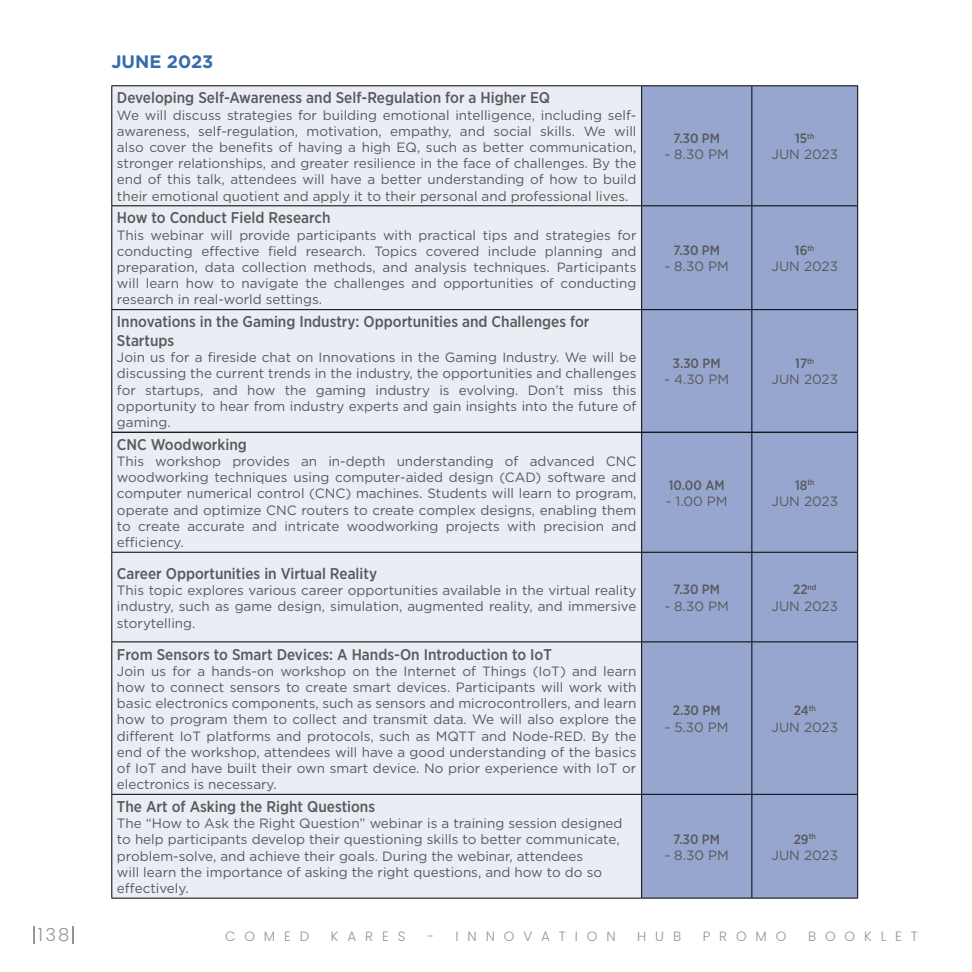
<style>
.page{position:relative;width:972px;height:972px;background:#fff}
.page>*{position:absolute;margin:0;border:0;box-sizing:border-box;transform-origin:0 0}
.t1{font:700 18px "Gotham";color:#356cac}
.t2{font:300 18px "Poppins";color:#939598}
.t3{font:500 15.6px/18.8px "Gotham Narrow";color:#58595b}
.t4{font:13.5px/16.2px "Gotham";color:#58595b;text-align:justify}
.t5{font:500 13.5px "Gotham Narrow";color:#58595b}
.t6{font:300 13.5px "Poppins";letter-spacing:.66em;color:#939598}
</style>
<div class="page">
<svg style="left:33px;top:926px;width:1px;height:18px"></svg>
<svg style="left:73px;top:926px;width:1px;height:18px"></svg>
<div style="left:112px;top:433px;width:529px;height:465px;background:#ebedf5"></div>
<div style="left:642px;top:433px;width:215px;height:465px;background:#96a6cf"></div>
<hr style="left:111px;top:552px;width:531px;height:1px;background:#000">
<hr style="left:642px;top:552px;width:110px;height:1px;background:#000">
<hr style="left:752px;top:552px;width:106px;height:1px;background:#000">
<hr style="left:111px;top:642px;width:531px;height:1px;background:#000">
<hr style="left:642px;top:642px;width:110px;height:1px;background:#000">
<hr style="left:752px;top:642px;width:106px;height:1px;background:#000">
<hr style="left:111px;top:794px;width:531px;height:1px;background:#000">
<hr style="left:642px;top:794px;width:110px;height:1px;background:#000">
<hr style="left:752px;top:794px;width:106px;height:1px;background:#000">
<hr style="left:111px;top:898px;width:531px;height:1px;background:#000">
<hr style="left:642px;top:898px;width:110px;height:1px;background:#000">
<hr style="left:752px;top:898px;width:106px;height:1px;background:#000">
<hr style="left:111px;top:433px;width:1px;height:119px;background:#000">
<hr style="left:111px;top:553px;width:1px;height:89px;background:#000">
<hr style="left:111px;top:642px;width:1px;height:152px;background:#000">
<hr style="left:111px;top:795px;width:1px;height:103px;background:#000">
<hr style="left:857px;top:433px;width:1px;height:119px;background:#000">
<hr style="left:857px;top:553px;width:1px;height:89px;background:#000">
<hr style="left:857px;top:642px;width:1px;height:152px;background:#000">
<hr style="left:857px;top:795px;width:1px;height:103px;background:#000">
<hr style="left:641px;top:433px;width:1px;height:119px;background:#000">
<hr style="left:751px;top:433px;width:1px;height:119px;background:#000">
<hr style="left:641px;top:553px;width:1px;height:89px;background:#000">
<hr style="left:751px;top:553px;width:1px;height:89px;background:#000">
<hr style="left:641px;top:642px;width:1px;height:152px;background:#000">
<hr style="left:751px;top:642px;width:1px;height:152px;background:#000">
<hr style="left:641px;top:795px;width:1px;height:103px;background:#000">
<hr style="left:751px;top:795px;width:1px;height:103px;background:#000">
<div style="left:112px;top:86px;width:529px;height:346px;background:#ebedf5"></div>
<div style="left:642px;top:86px;width:215px;height:346px;background:#96a6cf"></div>
<hr style="left:111px;top:85px;width:531px;height:1px;background:#000">
<hr style="left:642px;top:85px;width:110px;height:1px;background:#000">
<hr style="left:752px;top:85px;width:106px;height:1px;background:#000">
<hr style="left:111px;top:205px;width:531px;height:1px;background:#000">
<hr style="left:642px;top:205px;width:110px;height:1px;background:#000">
<hr style="left:752px;top:205px;width:106px;height:1px;background:#000">
<hr style="left:111px;top:309px;width:531px;height:1px;background:#000">
<hr style="left:642px;top:309px;width:110px;height:1px;background:#000">
<hr style="left:752px;top:309px;width:106px;height:1px;background:#000">
<hr style="left:111px;top:432px;width:531px;height:1px;background:#000">
<hr style="left:642px;top:432px;width:110px;height:1px;background:#000">
<hr style="left:752px;top:432px;width:106px;height:1px;background:#000">
<hr style="left:111px;top:86px;width:1px;height:119px;background:#000">
<hr style="left:111px;top:206px;width:1px;height:103px;background:#000">
<hr style="left:111px;top:310px;width:1px;height:122px;background:#000">
<hr style="left:857px;top:86px;width:1px;height:119px;background:#000">
<hr style="left:857px;top:206px;width:1px;height:103px;background:#000">
<hr style="left:857px;top:310px;width:1px;height:122px;background:#000">
<hr style="left:641px;top:86px;width:1px;height:119px;background:#000">
<hr style="left:751px;top:86px;width:1px;height:119px;background:#000">
<hr style="left:641px;top:206px;width:1px;height:103px;background:#000">
<hr style="left:751px;top:206px;width:1px;height:103px;background:#000">
<hr style="left:641px;top:310px;width:1px;height:122px;background:#000">
<hr style="left:751px;top:310px;width:1px;height:122px;background:#000">
<h1 class="t1" style="left:111px;top:50px;width:104px">JUNE 2023</h1>
<p class="t3" style="left:117px;top:88px;width:435px">Developing Self-Awareness and Self-Regulation for a Higher EQ</p>
<p class="t4" style="left:117px;top:106px;width:521px">We will discuss strategies for building emotional intelligence, including self&shy;awareness, self-regulation, motivation, empathy, and social skills. We will also cover the benefits of having a high EQ, such as better communication, stronger relationships, and greater resilience in the face of challenges. By the end of this talk, attendees will have a better understanding of how to build their emotional quotient and apply it to their personal and professional lives.</p>
<p class="t3" style="left:117px;top:208px;width:215px">How to Conduct Field Research</p>
<p class="t4" style="left:117px;top:226px;width:521px">This webinar will provide participants with practical tips and strategies for conducting effective field research. Topics covered include planning and preparation, data collection methods, and analysis techniques. Participants will learn how to navigate the challenges and opportunities of conducting research in real-world settings.</p>
<p class="t5" style="left:674px;top:130px;width:48px">7.30 PM</p>
<p class="t4" style="left:665px;top:146px;width:66px">- 8.30 PM</p>
<p class="t5" style="left:674px;top:242px;width:48px">7.30 PM</p>
<p class="t4" style="left:665px;top:258px;width:66px">- 8.30 PM</p>
<p class="t3" style="left:117px;top:312px;width:474px">Innovations in the Gaming Industry: Opportunities and Challenges for<br>Startups</p>
<p class="t4" style="left:117px;top:349px;width:521px">Join us for a fireside chat on Innovations in the Gaming Industry. We will be discussing the current trends in the industry, the opportunities and challenges for startups, and how the gaming industry is evolving. Don’t miss this opportunity to hear from industry experts and gain insights into the future of gaming.</p>
<p class="t5" style="left:673px;top:355px;width:49px">3.30 PM</p>
<p class="t4" style="left:664px;top:371px;width:66px">- 4.30 PM</p>
<p class="t3" style="left:117px;top:435px;width:131px">CNC Woodworking</p>
<p class="t4" style="left:117px;top:453px;width:521px">This workshop provides an in-depth understanding of advanced CNC woodworking techniques using computer-aided design (CAD) software and computer numerical control (CNC) machines. Students will learn to program, operate and optimize CNC routers to create complex designs, enabling them to create accurate and intricate woodworking projects with precision and efficiency.</p>
<p class="t5" style="left:669px;top:476px;width:57px">10.00 AM</p>
<p class="t4" style="left:666px;top:493px;width:63px">- 1.00 PM</p>
<p class="t3" style="left:117px;top:564px;width:262px">Career Opportunities in Virtual Reality</p>
<p class="t4" style="left:117px;top:582px;width:521px">This topic explores various career opportunities available in the virtual reality industry, such as game design, simulation, augmented reality, and immersive storytelling.</p>
<p class="t5" style="left:674px;top:581px;width:48px">7.30 PM</p>
<p class="t4" style="left:665px;top:597px;width:66px">- 8.30 PM</p>
<p class="t3" style="left:117px;top:644px;width:437px">From Sensors to Smart Devices: A Hands-On Introduction to IoT</p>
<p class="t4" style="left:117px;top:663px;width:521px">Join us for a hands-on workshop on the Internet of Things (IoT) and learn how to connect sensors to create smart devices. Participants will work with basic electronics components, such as sensors and microcontrollers, and learn how to program them to collect and transmit data. We will also explore the different IoT platforms and protocols, such as MQTT and Node-RED. By the end of the workshop, attendees will have a good understanding of the basics of IoT and have built their own smart device. No prior experience with IoT or electronics is necessary.</p>
<p class="t3" style="left:117px;top:797px;width:260px">The Art of Asking the Right Questions</p>
<p class="t4" style="left:117px;top:815px;width:507px;text-align:left">The “How to Ask the Right Question” webinar is a training session designed to help participants develop their questioning skills to better communicate, problem-solve, and achieve their goals. During the webinar, attendees<br>will learn the importance of asking the right questions, and how to do so effectively.</p>
<p class="t5" style="left:673px;top:702px;width:49px">2.30 PM</p>
<p class="t4" style="left:665px;top:718px;width:65px">- 5.30 PM</p>
<p class="t5" style="left:674px;top:830px;width:48px">7.30 PM</p>
<p class="t4" style="left:665px;top:847px;width:66px">- 8.30 PM</p>
<p class="t5" style="left:795px;top:130px;width:21px">15<sup>th</sup></p>
<p class="t4" style="left:772px;top:146px;width:68px">JUN 2023</p>
<p class="t5" style="left:795px;top:242px;width:21px">16<sup>th</sup></p>
<p class="t4" style="left:772px;top:258px;width:68px">JUN 2023</p>
<p class="t5" style="left:795px;top:355px;width:20px">17<sup>th</sup></p>
<p class="t4" style="left:772px;top:371px;width:68px">JUN 2023</p>
<p class="t5" style="left:795px;top:476px;width:21px">18<sup>th</sup></p>
<p class="t4" style="left:772px;top:493px;width:68px">JUN 2023</p>
<p class="t5" style="left:793px;top:581px;width:25px">22<sup>nd</sup></p>
<p class="t4" style="left:772px;top:597px;width:68px">JUN 2023</p>
<p class="t5" style="left:794px;top:702px;width:24px">24<sup>th</sup></p>
<p class="t4" style="left:772px;top:718px;width:68px">JUN 2023</p>
<p class="t5" style="left:794px;top:830px;width:24px">29<sup>th</sup></p>
<p class="t4" style="left:772px;top:847px;width:68px">JUN 2023</p>
<h1 class="t2" style="left:38px;top:924px;width:33px">138</h1>
<p class="t6" style="left:225px;top:929px;width:86px">COMED</p>
<p class="t6" style="left:331px;top:929px;width:76px">KARES</p>
<p class="t6" style="left:427px;top:929px;width:190px">- INNOVATION</p>
<p class="t6" style="left:637px;top:929px;width:45px">HUB</p>
<p class="t6" style="left:703px;top:929px;width:85px">PROMO</p>
<p class="t6" style="left:808px;top:929px;width:111px">BOOKLET</p>
</div>
